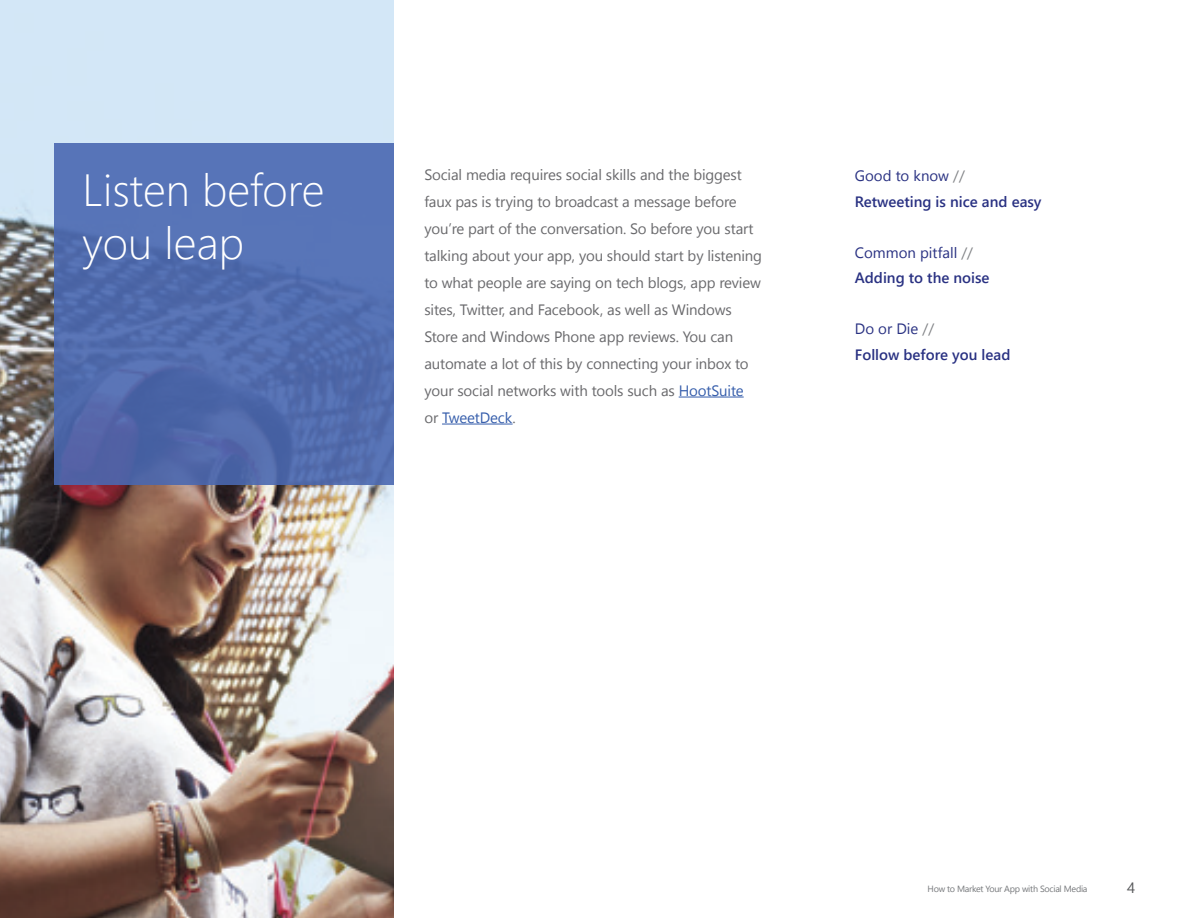
<style>
.page{position:relative;width:1188px;height:918px;background:#fff}
.page>*{position:absolute;margin:0;border:0;box-sizing:border-box;transform-origin:0 0}
.t1{font:300 45px/52.5px "Segoe UI";color:#fff}
.t2{font:15px/27px "Segoe UI";letter-spacing:-.01em;color:#69696c}
.t3{font:600 15px/25.5px "Segoe UI";color:#293182}
.t4{font:15px "Segoe UI";color:#57585a}
.t5{font:9px "Segoe UI";letter-spacing:-.03em;color:#76787b}
.s1{color:#355dab}
.s2{font-weight:400}
.s3{font-weight:400;color:#808285}
</style>
<div class="page">
<img style="left:0;top:0;width:393px;height:918px">
<hr style="left:679px;top:397px;width:65px;height:1px;background:#355dab">
<hr style="left:442px;top:424px;width:71px;height:1px;background:#355dab">
<div style="left:54px;top:143px;width:339px;height:341px;background:linear-gradient(to right,#516aad,#5471b3)"></div>
<p class="t2" style="left:424px;top:160px;width:339px">Social media requires social skills and the biggest faux pas is trying to broadcast a message before you’re part of the conversation. So before you start talking about your app, you should start by listening to what people are saying on tech blogs, app review sites, Twitter, and Facebook, as well as Windows Store and Windows Phone app reviews. You can automate a lot of this by connecting your inbox to your social networks with tools such as <span class="s1">HootSuite<br></span>or <span class="s1">TweetDeck</span>.</p>
<h1 class="t1" style="left:82px;top:162px;width:244px">Listen before you leap</h1>
<p class="t3" style="left:855px;top:163px;width:188px"><span class="s2">Good to know</span> <span class="s3">//<br></span>Retweeting is nice and easy</p>
<p class="t3" style="left:855px;top:239px;width:136px"><span class="s2">Common pitfall</span> <span class="s3">//<br></span>Adding to the noise</p>
<p class="t3" style="left:855px;top:316px;width:157px"><span class="s2">Do or Die</span> <span class="s3">//<br></span>Follow before you lead</p>
<p class="t5" style="left:928px;top:882px;width:161px">How to Market Your App with Social Media</p>
<p class="t4" style="left:1127px;top:876px;width:10px">4</p>
</div>
